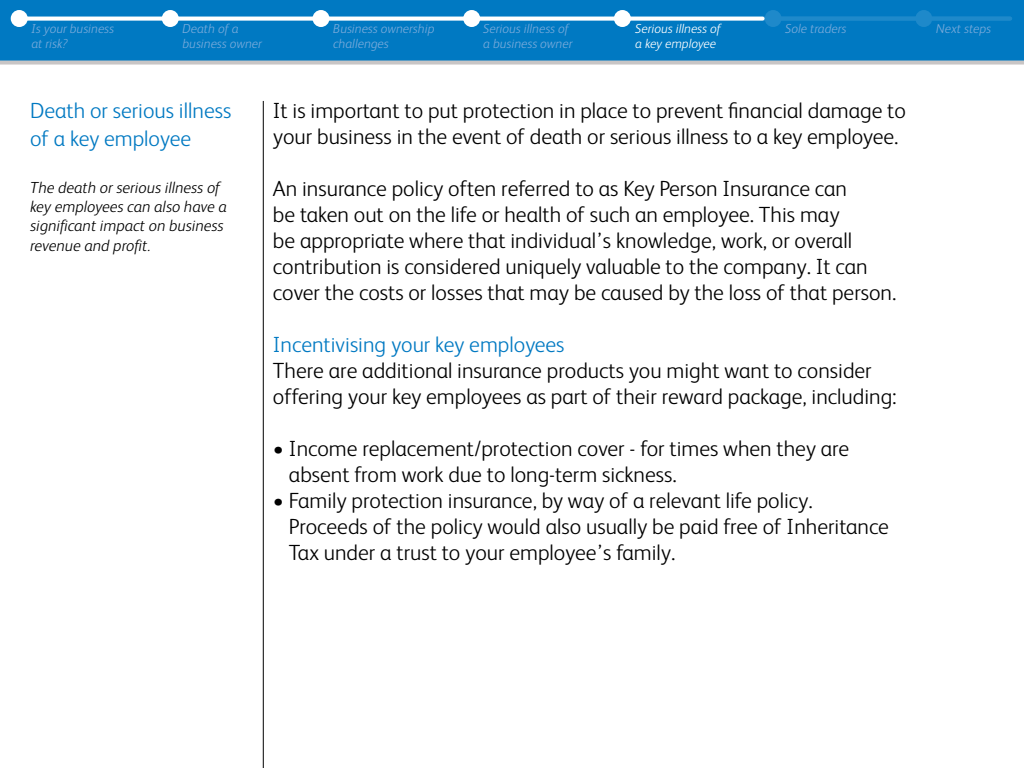
<style>
.page{position:relative;width:1024px;height:768px;background:#fff}
.page>*{position:absolute;margin:0;border:0;box-sizing:border-box;transform-origin:0 0}
.t1{font:300 22px/26px "FS Albert";color:#000}
.t2{font:300 22px/28px "FS Albert";color:#0079c2}
.t3{font:italic 300 16px/19.2px "FS Albert";color:#000}
.t4{font:italic 300 13px/15px "FS Albert";color:#7aabdb}
.t5{font:italic 300 13px "FS Albert";color:#fff}
</style>
<div class="page">
<div style="left:0;top:0;width:1024px;height:61px;background:#0079c2"></div>
<hr style="left:263px;top:101px;width:1px;height:667px;background:#000">
<svg style="left:0;top:61px;width:1024px;height:4px;background:#cecbcb"></svg>
<div style="left:765px;top:10px;width:17px;height:17px;background:#1e89ca;border-radius:50%"></div>
<div style="left:915px;top:10px;width:17px;height:17px;background:#1e89ca;border-radius:50%"></div>
<hr style="left:15px;top:17px;width:995px;height:4px;background:#1e89ca">
<svg style="left:28px;top:17px;width:735px;height:4px;background:#e6f2f9"></svg>
<div style="left:11px;top:10px;width:17px;height:17px;background:#fff;border-radius:50%"></div>
<div style="left:614px;top:10px;width:17px;height:17px;background:#fff;border-radius:50%"></div>
<div style="left:463px;top:10px;width:17px;height:17px;background:#fff;border-radius:50%"></div>
<div style="left:313px;top:10px;width:17px;height:17px;background:#fff;border-radius:50%"></div>
<div style="left:162px;top:10px;width:17px;height:17px;background:#fff;border-radius:50%"></div>
<p class="t4" style="left:31px;top:20px;width:84px">Is your business at risk?</p>
<p class="t4" style="left:183px;top:20px;width:81px">Death of a business owner</p>
<p class="t4" style="left:333px;top:20px;width:103px">Business ownership challenges</p>
<p class="t4" style="left:483px;top:20px;width:91px">Serious illness of a business owner</p>
<p class="t5" style="left:635px;top:20px;width:87px">Serious illness of</p>
<p class="t4" style="left:785px;top:20px;width:63px">Sole traders</p>
<p class="t4" style="left:936px;top:20px;width:57px">Next steps</p>
<p class="t5" style="left:635px;top:35px;width:82px">a key employee</p>
<p class="t2" style="left:30px;top:95px;width:203px">Death or serious illness of a key employee</p>
<p class="t3" style="left:30px;top:177px;width:198px">The death or serious illness of key employees can also have a significant impact on business revenue and profit.</p>
<p class="t1" style="left:273px;top:96px;width:635px">It is important to put protection in place to prevent financial damage to your business in the event of death or serious illness to a key employee.</p>
<p class="t1" style="left:273px;top:174px;width:625px">An insurance policy often referred to as Key Person Insurance can<br>be taken out on the life or health of such an employee. This may<br>be appropriate where that individual’s knowledge, work, or overall contribution is considered uniquely valuable to the company. It can cover the costs or losses that may be caused by the loss of that person.</p>
<p class="t2" style="left:273px;top:329px;width:293px">Incentivising your key employees</p>
<p class="t1" style="left:273px;top:356px;width:625px">There are additional insurance products you might want to consider offering your key employees as part of their reward package, including:</p>
<p class="t1" style="left:289px;top:434px;width:562px;text-indent:-16px">• Income replacement/protection cover - for times when they are absent from work due to long-term sickness.</p>
<p class="t1" style="left:289px;top:486px;width:602px;text-indent:-16px">• Family protection insurance, by way of a relevant life policy.<br>Proceeds of the policy would also usually be paid free of Inheritance<br>Tax under a trust to your employee’s family.</p>
</div>
